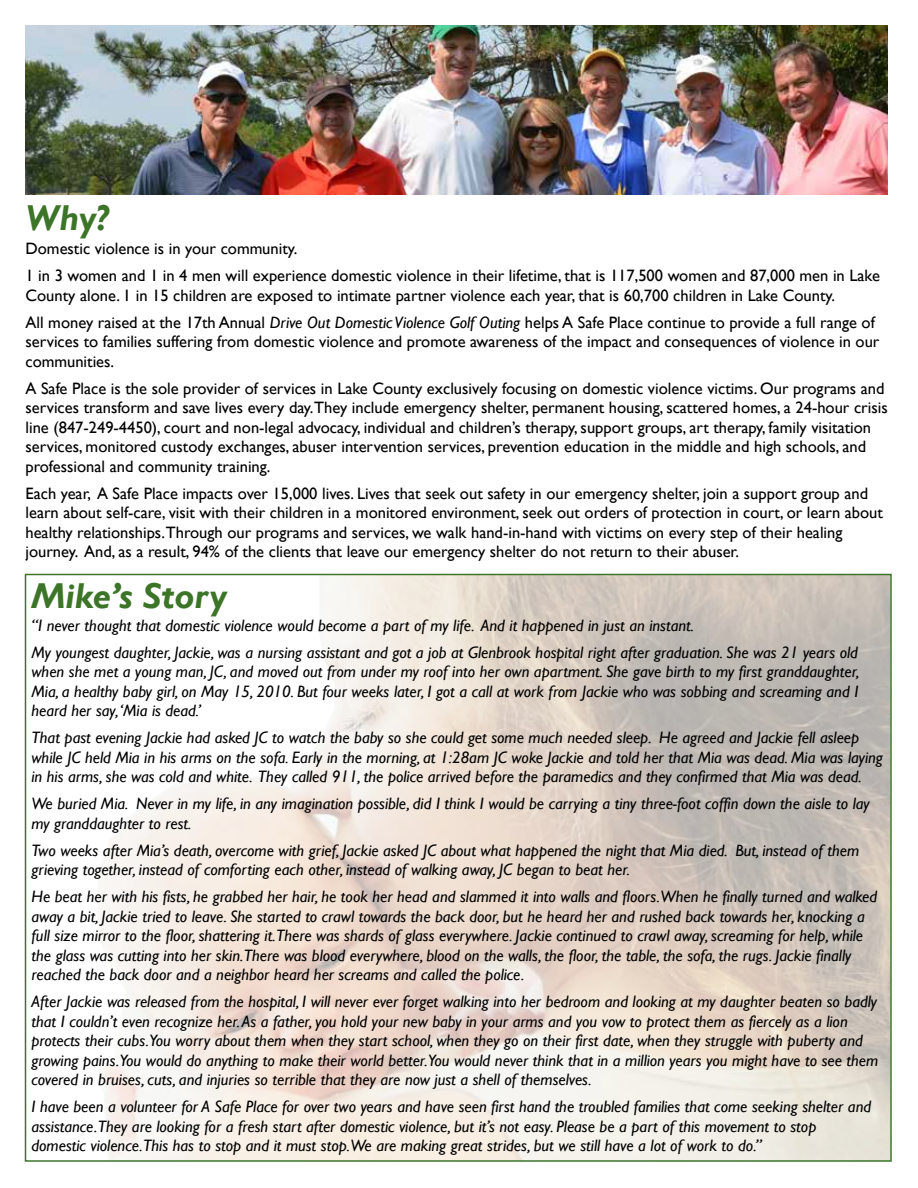
<style>
.page{position:relative;width:918px;height:1188px;background:#fff}
.page>*{position:absolute;margin:0;border:0;box-sizing:border-box;transform-origin:0 0}
.t1{font:italic 700 36px "Gill Sans";color:#3c7528}
.t2{font:italic 16.5px/19.5px "Gill Sans";color:#000}
.t3{font:16.5px/19.5px "Gill Sans";color:#000}
.s1{font-style:italic}
</style>
<div class="page">
<img style="left:26px;top:26px;width:862px;height:169px">
<h1 class="t1" style="left:26px;top:197px;width:84px">Why?</h1>
<p class="t3" style="left:25px;top:236px;width:856px;line-height:27px">Domestic violence is in your community.<br>1 in 3 women and 1 in 4 men will experience domestic violence in their lifetime, that is 117,500 women and 87,000 men in Lake</p>
<p class="t3" style="left:25px;top:282px;width:851px;line-height:27px">County alone. 1 in 15 children are exposed to intimate partner violence each year, that is 60,700 children in Lake County.<br>All money raised at the 17th Annual <span class="s1">Drive Out Domestic Violence Golf Outing</span> helps A Safe Place continue to provide a full range of</p>
<p class="t3" style="left:25px;top:332px;width:856px">services to families suffering from domestic violence and promote awareness of the impact and consequences of violence in our communities.</p>
<p class="t3" style="left:25px;top:379px;width:864px">A Safe Place is the sole provider of services in Lake County exclusively focusing on domestic violence victims. Our programs and services transform and save lives every day.They include emergency shelter, permanent housing, scattered homes, a 24-hour crisis line (847-249-4450), court and non-legal advocacy, individual and children’s therapy, support groups, art therapy, family visitation services, monitored custody exchanges, abuser intervention services, prevention education in the middle and high schools, and professional and community training.</p>
<p class="t3" style="left:25px;top:484px;width:859px">Each year, A Safe Place impacts over 15,000 lives. Lives that seek out safety in our emergency shelter, join a support group and learn about self-care, visit with their children in a monitored environment, seek out orders of protection in court, or learn about healthy relationships.Through our programs and services, we walk hand-in-hand with victims on every step of their healing journey. And, as a result, 94% of the clients that leave our emergency shelter do not return to their abuser.</p>
<h1 class="t1" style="left:32px;top:575px;width:197px">Mike’s Story</h1>
<p class="t2" style="left:32px;top:612px;width:828px;line-height:27px">“I never thought that domestic violence would become a part of my life. And it happened in just an instant.<br>My youngest daughter, Jackie, was a nursing assistant and got a job at Glenbrook hospital right after graduation. She was 21 years old</p>
<p class="t2" style="left:32px;top:662px;width:829px;text-align:justify">when she met a young man, JC, and moved out from under my roof into her own apartment. She gave birth to my first granddaughter, Mia, a healthy baby girl, on May 15, 2010. But four weeks later, I got a call at work from Jackie who was sobbing and screaming and I heard her say, ‘Mia is dead.’</p>
<p class="t2" style="left:32px;top:728px;width:853px">That past evening Jackie had asked JC to watch the baby so she could get some much needed sleep. He agreed and Jackie fell asleep while JC held Mia in his arms on the sofa. Early in the morning, at 1:28am JC woke Jackie and told her that Mia was dead. Mia was laying in his arms, she was cold and white. They called 911, the police arrived before the paramedics and they confirmed that Mia was dead.</p>
<p class="t2" style="left:32px;top:794px;width:840px">We buried Mia. Never in my life, in any imagination possible, did I think I would be carrying a tiny three-foot coffin down the aisle to lay my granddaughter to rest.</p>
<p class="t2" style="left:32px;top:840px;width:829px">Two weeks after Mia’s death, overcome with grief, Jackie asked JC about what happened the night that Mia died. But, instead of them grieving together, instead of comforting each other, instead of walking away, JC began to beat her.</p>
<p class="t2" style="left:32px;top:887px;width:847px">He beat her with his fists, he grabbed her hair, he took her head and slammed it into walls and floors.When he finally turned and walked away a bit, Jackie tried to leave. She started to crawl towards the back door, but he heard her and rushed back towards her, knocking a full size mirror to the floor, shattering it.There was shards of glass everywhere. Jackie continued to crawl away, screaming for help, while the glass was cutting into her skin.There was blood everywhere, blood on the walls, the floor, the table, the sofa, the rugs. Jackie finally reached the back door and a neighbor heard her screams and called the police.</p>
<p class="t2" style="left:32px;top:992px;width:848px">After Jackie was released from the hospital, I will never ever forget walking into her bedroom and looking at my daughter beaten so badly that I couldn’t even recognize her. As a father, you hold your new baby in your arms and you vow to protect them as fiercely as a lion protects their cubs.You worry about them when they start school, when they go on their first date, when they struggle with puberty and growing pains.You would do anything to make their world better.You would never think that in a million years you might have to see them covered in bruises, cuts, and injuries so terrible that they are now just a shell of themselves.</p>
<p class="t2" style="left:32px;top:1097px;width:841px">I have been a volunteer for A Safe Place for over two years and have seen first hand the troubled families that come seeking shelter and assistance.They are looking for a fresh start after domestic violence, but it’s not easy. Please be a part of this movement to stop domestic violence.This has to stop and it must stop.We are making great strides, but we still have a lot of work to do.”</p>
</div>
